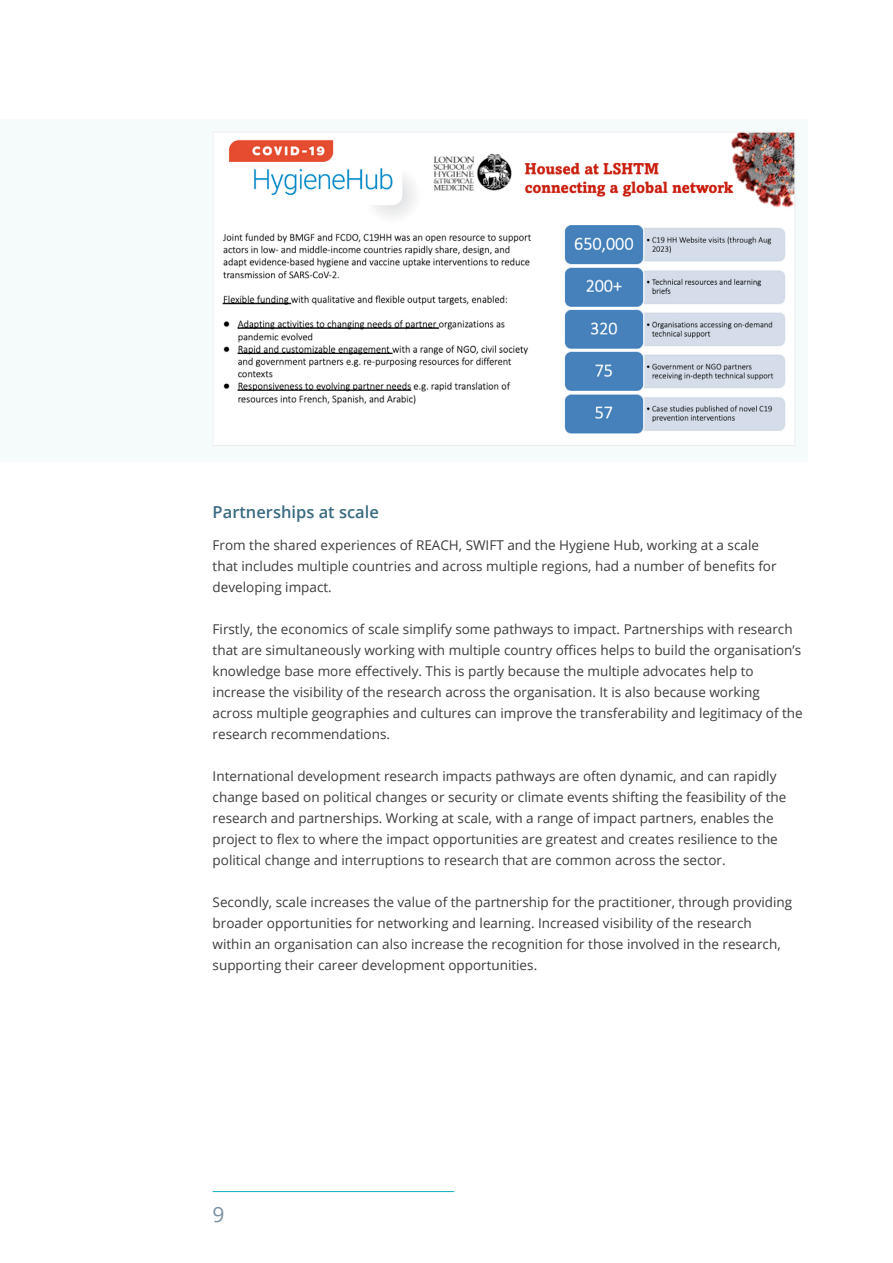
<style>
.page{position:relative;width:893px;height:1263px;background:#fff}
.page>*{position:absolute;margin:0;border:0;box-sizing:border-box;transform-origin:0 0}
.t1{font:21px "Open Sans";color:#7890a3}
.subhead2{font:600 16.5px "Open Sans";color:#3a6b82}
.t2{font:13.5px/21px "Open Sans";color:#3c3c3b}
</style>
<div class="page">
<hr style="left:213px;top:1191px;width:241px;height:1px;background:#10aebc">
<div style="left:0;top:119px;width:808px;height:342px;background:#f5fafb"></div>
<img style="left:222px;top:134px;width:571px;height:300px">
<p class="subhead2" style="left:213px;top:501px;width:168px">Partnerships at scale</p>
<p class="t2" style="left:213px;top:534px;width:565px">From the shared experiences of REACH, SWIFT and the Hygiene Hub, working at a scale that includes multiple countries and across multiple regions, had a number of benefits for developing impact.</p>
<p class="t2" style="left:213px;top:618px;width:592px">Firstly, the economics of scale simplify some pathways to impact. Partnerships with research that are simultaneously working with multiple country offices helps to build the organisation’s knowledge base more effectively. This is partly because the multiple advocates help to increase the visibility of the research across the organisation. It is also because working across multiple geographies and cultures can improve the transferability and legitimacy of the research recommendations.</p>
<p class="t2" style="left:213px;top:765px;width:575px">International development research impacts pathways are often dynamic, and can rapidly change based on political changes or security or climate events shifting the feasibility of the research and partnerships. Working at scale, with a range of impact partners, enables the project to flex to where the impact opportunities are greatest and creates resilience to the political change and interruptions to research that are common across the sector.</p>
<p class="t2" style="left:213px;top:891px;width:581px">Secondly, scale increases the value of the partnership for the practitioner, through providing broader opportunities for networking and learning. Increased visibility of the research within an organisation can also increase the recognition for those involved in the research, supporting their career development opportunities.</p>
<h1 class="t1" style="left:213px;top:1200px;width:14px">9</h1>
</div>
